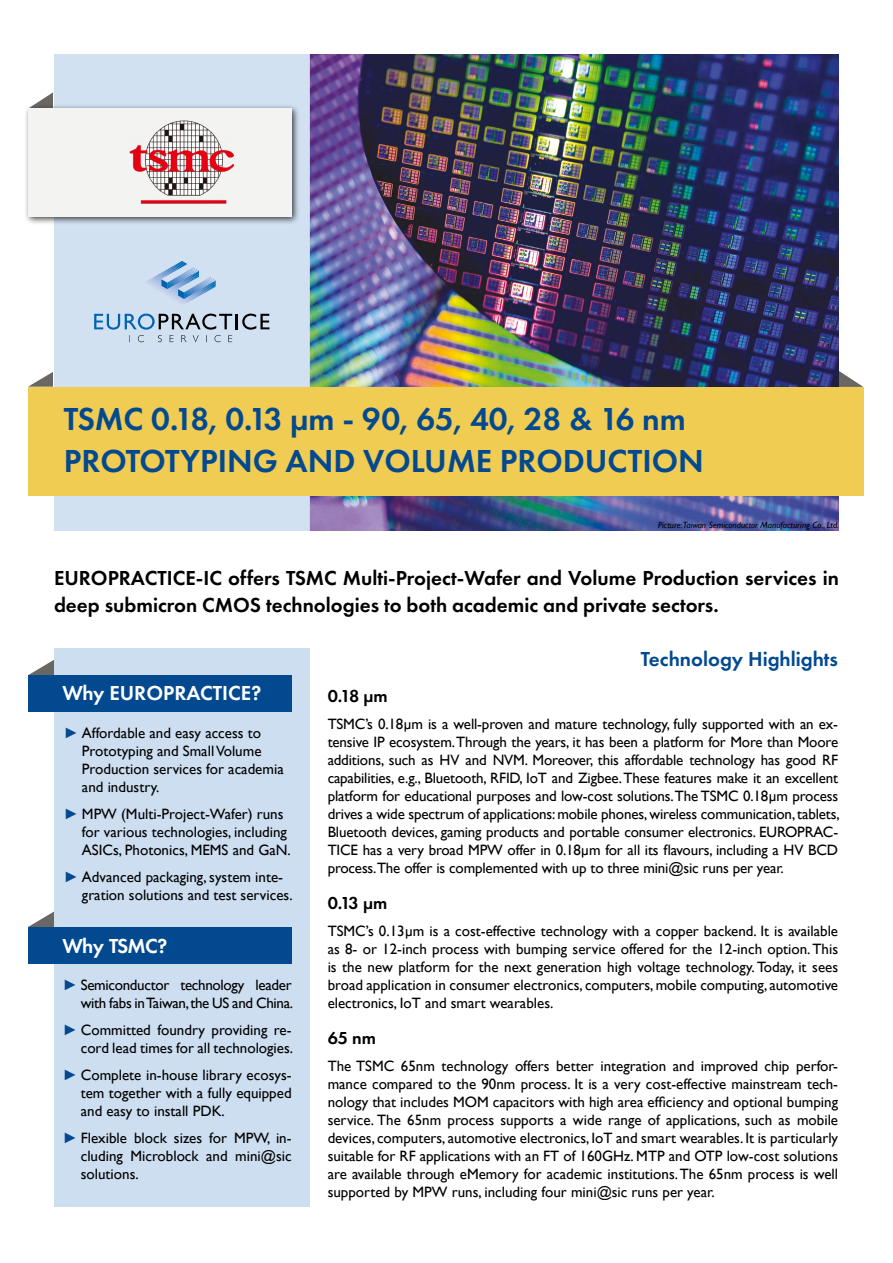
<style>
.page{position:relative;width:893px;height:1263px;background:#fff}
.page>*{position:absolute;margin:0;border:0;box-sizing:border-box;transform-origin:0 0}
.t1{font:600 33px/42px "Futura PT";color:#034990}
.t2{font:600 21px/27px "Futura PT";color:#000}
.t3{font:600 21px "Futura PT";color:#fff}
.t4{font:600 21px "Futura PT";color:#034990}
.t5{font:600 18px "Futura PT";color:#000}
.t6{font:15px/18px "Gill Sans";color:#000;text-align:justify}
.t7{font:15px/18px "Gill Sans";letter-spacing:-.02em;color:#000;text-align:right}
.t8{font:italic 9px "Gill Sans";color:#000}
.s1{font-family:"Gill Sans Nova";color:#034990}
</style>
<div class="page">
<svg style="left:37px;top:92px;width:16px;height:11px"></svg>
<svg style="left:28px;top:372px;width:25px;height:15px"></svg>
<svg style="left:839px;top:371px;width:24px;height:16px"></svg>
<img style="left:310px;top:54px;width:529px;height:477px">
<div style="left:54px;top:54px;width:256px;height:477px;background:#cddef1"></div>
<svg style="left:28px;top:911px;width:26px;height:16px"></svg>
<svg style="left:28px;top:660px;width:26px;height:15px"></svg>
<div style="left:54px;top:648px;width:256px;height:558px;background:#cddef1"></div>
<div style="left:28px;top:675px;width:264px;height:36px;background:#034990"></div>
<svg style="left:94px;top:314px;width:175px;height:28px"></svg>
<svg style="left:147px;top:261px;width:69px;height:43px"></svg>
<div style="left:24px;top:103px;width:276px;height:122px;background:#000;opacity:.75"></div>
<div style="left:28px;top:108px;width:264px;height:108px;background:#f3f3f2"></div>
<img style="left:130px;top:121px;width:104px;height:82px">
<div style="left:28px;top:927px;width:264px;height:36px;background:#034990"></div>
<div style="left:28px;top:387px;width:835px;height:108px;background:#f0cc52"></div>
<h1 class="t1" style="left:64px;top:398px;width:641px">TSMC 0.18, 0.13 µm - 90, 65, 40, 28 &amp; 16 nm<br>PROTOTYPING AND VOLUME PRODUCTION</h1>
<p class="t8" style="left:658px;top:520px;width:182px">Picture:Taiwan Semiconductor Manufacturing Co., Ltd.</p>
<h2 class="t2" style="left:54px;top:564px;width:786px">EUROPRACTICE-IC offers TSMC Multi-Project-Wafer and Volume Production services in deep submicron CMOS technologies to both academic and private sectors.</h2>
<h2 class="t4" style="left:641px;top:646px;width:199px">Technology Highlights</h2>
<p class="t5" style="left:328px;top:685px;width:62px">0.18 µm</p>
<p class="t6" style="left:328px;top:715px;width:513px">TSMC’s 0.18µm is a well-proven and mature technology, fully supported with an ex&shy;tensive IP ecosystem. Through the years, it has been a platform for More than Moore additions, such as HV and NVM. Moreover, this affordable technology has good RF capabilities, e.g., Bluetooth, RFID, IoT and Zigbee. These features make it an excellent platform for educational purposes and low-cost solutions. The TSMC 0.18µm process drives a wide spectrum of applications: mobile phones, wireless communication, tablets, Bluetooth devices, gaming products and portable consumer electronics. EUROPRAC-TICE has a very broad MPW offer in 0.18μm for all its flavours, including a HV BCD process.The offer is complemented with up to three mini@sic runs per year.</p>
<p class="t5" style="left:328px;top:892px;width:61px">0.13 µm</p>
<p class="t6" style="left:328px;top:922px;width:512px">TSMC’s 0.13μ m is a cost-effective technology with a copper backend. It is available as 8- or 12-inch process with bumping service offered for the 12-inch option. This is the new platform for the next generation high voltage technology. Today, it sees broad application in consumer electronics, computers, mobile computing, automotive electronics, IoT and smart wearables.</p>
<p class="t5" style="left:328px;top:1027px;width:50px">65 nm</p>
<p class="t6" style="left:328px;top:1057px;width:512px">The TSMC 65nm technology offers better integration and improved chip perfor&shy;mance compared to the 90nm process. It is a very cost-effective mainstream tech&shy;nology that includes MOM capacitors with high area efficiency and optional bumping service. The 65nm process supports a wide range of applications, such as mobile devices, computers, automotive electronics, IoT and smart wearables. It is particularly suitable for RF applications with an FT of 160GHz. MTP and OTP low-cost solutions are available through eMemory for academic institutions. The 65nm process is well supported by MPW runs, including four mini@sic runs per year.</p>
<h2 class="t3" style="left:63px;top:680px;width:200px">Why EUROPRACTICE?</h2>
<p class="t6" style="left:82px;top:724px;width:203px;text-align:left;text-indent:-18px"><span class="s1">►</span> Affordable and easy access to<br>Prototyping and Small Volume<br>Production services for academia and industry.</p>
<p class="t6" style="left:82px;top:805px;width:210px;text-align:left;text-indent:-18px"><span class="s1">►</span> MPW (Multi-Project-Wafer) runs for various technologies, including<br>ASICs, Photonics, MEMS and GaN.</p>
<p class="t6" style="left:82px;top:868px;width:212px;text-indent:-18px"><span class="s1">►</span> Advanced packaging, system inte&shy;gration solutions and test services.</p>
<h2 class="t3" style="left:62px;top:933px;width:107px">Why TSMC?</h2>
<p class="t7" style="left:63px;top:976px;width:232px"><span class="s1">►</span> Semiconductor technology leader with fabs in Taiwan, the US and China.</p>
<p class="t6" style="left:63px;top:1021px;width:232px;text-align:right"><span class="s1">►</span> Committed foundry providing re&shy;cord lead times for all technologies.</p>
<p class="t6" style="left:81px;top:1066px;width:212px;text-indent:-18px"><span class="s1">►</span> Complete in-house library ecosys&shy;tem together with a fully equipped and easy to install PDK.</p>
<p class="t6" style="left:81px;top:1129px;width:212px;text-indent:-18px"><span class="s1">►</span> Flexible block sizes for MPW, in&shy;cluding Microblock and mini@sic solutions.</p>
</div>
